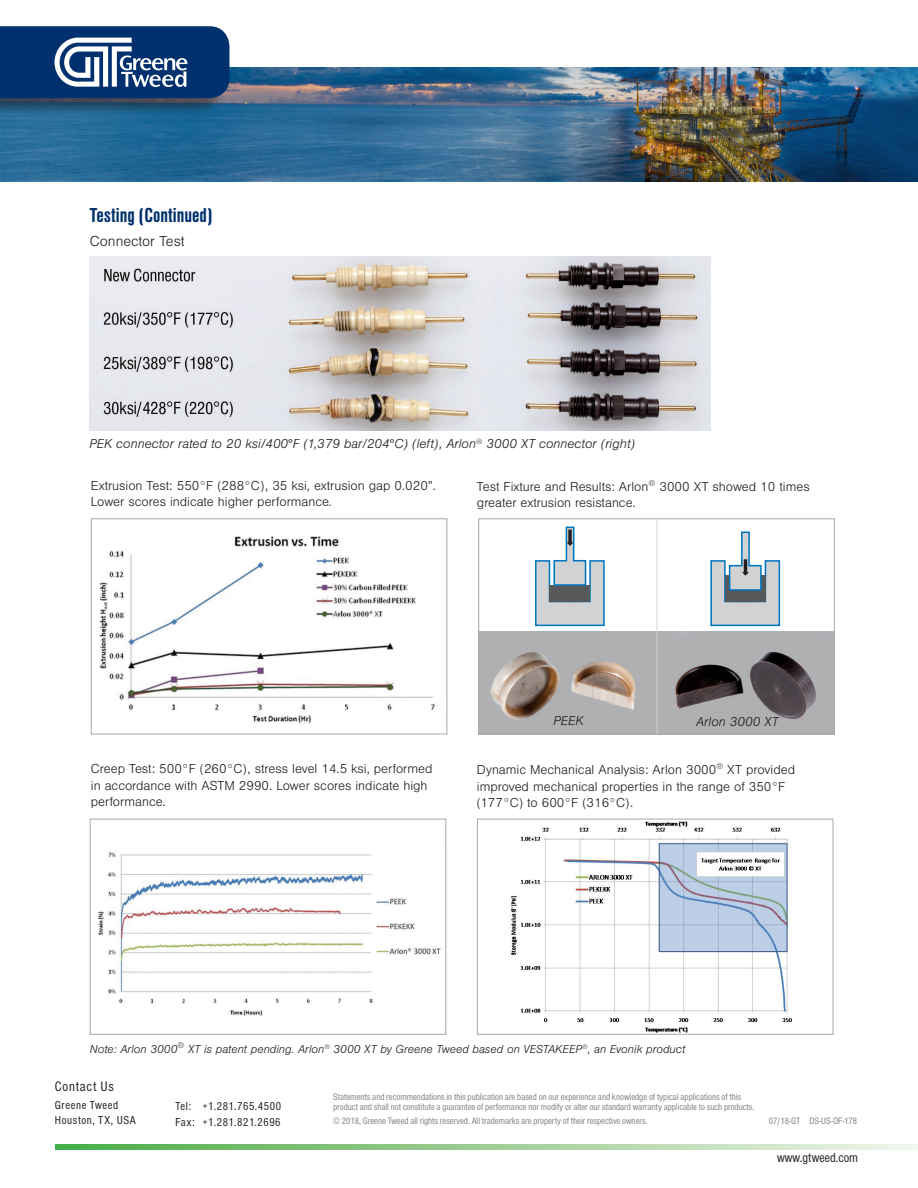
<style>
.page{position:relative;width:918px;height:1188px;background:#fff}
.page>*{position:absolute;margin:0;border:0;box-sizing:border-box;transform-origin:0 0}
.Paragraph_Head{font:700 21px "Nimbus San Con";color:#00306d}
.t1{font:300 15px "Nimbus San";color:#231f20}
.contact_us_header{font:14.25px "Nimbus San Con";letter-spacing:.05em;color:#231f20}
.t2{font:300 13.5px/16.5px "Nimbus San";color:#231f20}
.t3{font:italic 300 13.5px "Nimbus San";color:#231f20}
.t4{font:13.5px "Nimbus San Con";color:#231f20}
.t5{font:italic 300 12px "Nimbus San";color:#231f20}
.contact_info{font:12px "Nimbus San Con";letter-spacing:.05em;color:#231f20}
.statement{font:9.75px/10.5px "Nimbus San Con";color:#808285}
.copyright{font:9.75px "Nimbus San Con";color:#808285}
.s1{font-family:"Minion Pro";font-weight:400;font-style:normal}
.s2{font-style:italic}
</style>
<div class="page">
<img style="left:0;top:68px;width:918px;height:113px">
<svg style="left:55px;top:1145px;width:863px;height:5px;background:#9dce97"></svg>
<div style="left:0;top:28px;width:227px;height:89px;background:#231f20;opacity:.45"></div>
<svg style="left:0;top:26px;width:229px;height:72px;background:#2a5285"></svg>
<img style="left:90px;top:256px;width:621px;height:175px">
<img style="left:99px;top:536px;width:336px;height:187px">
<div style="left:91px;top:518px;width:356px;height:216px;border:1px solid #a8a9ad"></div>
<svg style="left:710px;top:531px;width:71px;height:96px"></svg>
<svg style="left:535px;top:527px;width:70px;height:100px"></svg>
<img style="left:480px;top:631px;width:353px;height:101px">
<div style="left:478px;top:518px;width:357px;height:216px;border:1px solid #a8a9ad"></div>
<hr style="left:657px;top:518px;width:1px;height:216px;background:#d1d2d4">
<img style="left:98px;top:852px;width:343px;height:164px">
<div style="left:90px;top:819px;width:356px;height:216px;border:1px solid #a8a9ad"></div>
<img style="left:510px;top:821px;width:282px;height:212px">
<div style="left:477px;top:819px;width:356px;height:216px;border:1px solid #a8a9ad"></div>
<p class="Paragraph_Head" style="left:90px;top:203px;width:124px">Testing (Continued)</p>
<p class="t1" style="left:90px;top:233px;width:96px">Connector Test</p>
<p class="t3" style="left:89px;top:436px;width:547px">PEK connector rated to 20 ksi/400<span class="s1">°</span>F (1,379 bar/204<span class="s1">°</span>C) (left), Arlon<sup>®</sup> 3000 XT connector (right)</p>
<p class="t2" style="left:91px;top:477px;width:346px">Extrusion Test: 550°F (288°C), 35 ksi, extrusion gap 0.020”.<br>Lower scores indicate higher performance<span class="s2">.</span></p>
<p class="t2" style="left:477px;top:478px;width:334px">Test Fixture and Results: Arlon<sup>®</sup> 3000 XT showed 10 times greater extrusion resistance.</p>
<p class="t3" style="left:554px;top:713px;width:32px">PEEK</p>
<p class="t3" style="left:696px;top:714px;width:84px">Arlon 3000 XT</p>
<p class="t2" style="left:91px;top:761px;width:343px">Creep Test: 500°F (260°C), stress level 14.5 ksi, performed in accordance with ASTM 2990. Lower scores indicate high performance.</p>
<p class="t2" style="left:477px;top:762px;width:320px">Dynamic Mechanical Analysis: Arlon 3000<sup>®</sup> XT provided improved mechanical properties in the range of 350°F (177°C) to 600°F (316°C).</p>
<p class="t5" style="left:90px;top:1043px;width:597px">Note: Arlon 3000<sup>®</sup> XT is patent pending. Arlon<sup>®</sup> 3000 XT by Greene Tweed based on VESTAKEEP<sup>®</sup>, an Evonik product</p>
<p class="contact_us_header" style="left:55px;top:1078px;width:60px">Contact Us</p>
<p class="contact_info" style="left:55px;top:1099px;width:65px">Greene Tweed</p>
<p class="contact_info" style="left:55px;top:1114px;width:82px">Houston, TX, USA</p>
<p class="contact_info" style="left:175px;top:1099px;width:107px">Tel: +1.281.765.4500</p>
<p class="contact_info" style="left:175px;top:1116px;width:107px">Fax: +1.281.821.2696</p>
<p class="statement" style="left:333px;top:1091px;width:423px">Statements and recommendations in this publication are based on our experience and knowledge of typical applications of this product and shall not constitute a guarantee of performance nor modify or alter our standard warranty applicable to such products.</p>
<p class="copyright" style="left:333px;top:1116px;width:316px">© 2018, Greene Tweed all rights reserved. All trademarks are property of their respective owners.</p>
<p class="copyright" style="left:769px;top:1116px;width:90px">07/18-GT DS-US-OF-178</p>
<p class="t4" style="left:777px;top:1150px;width:82px">www.gtweed.com</p>
</div>
